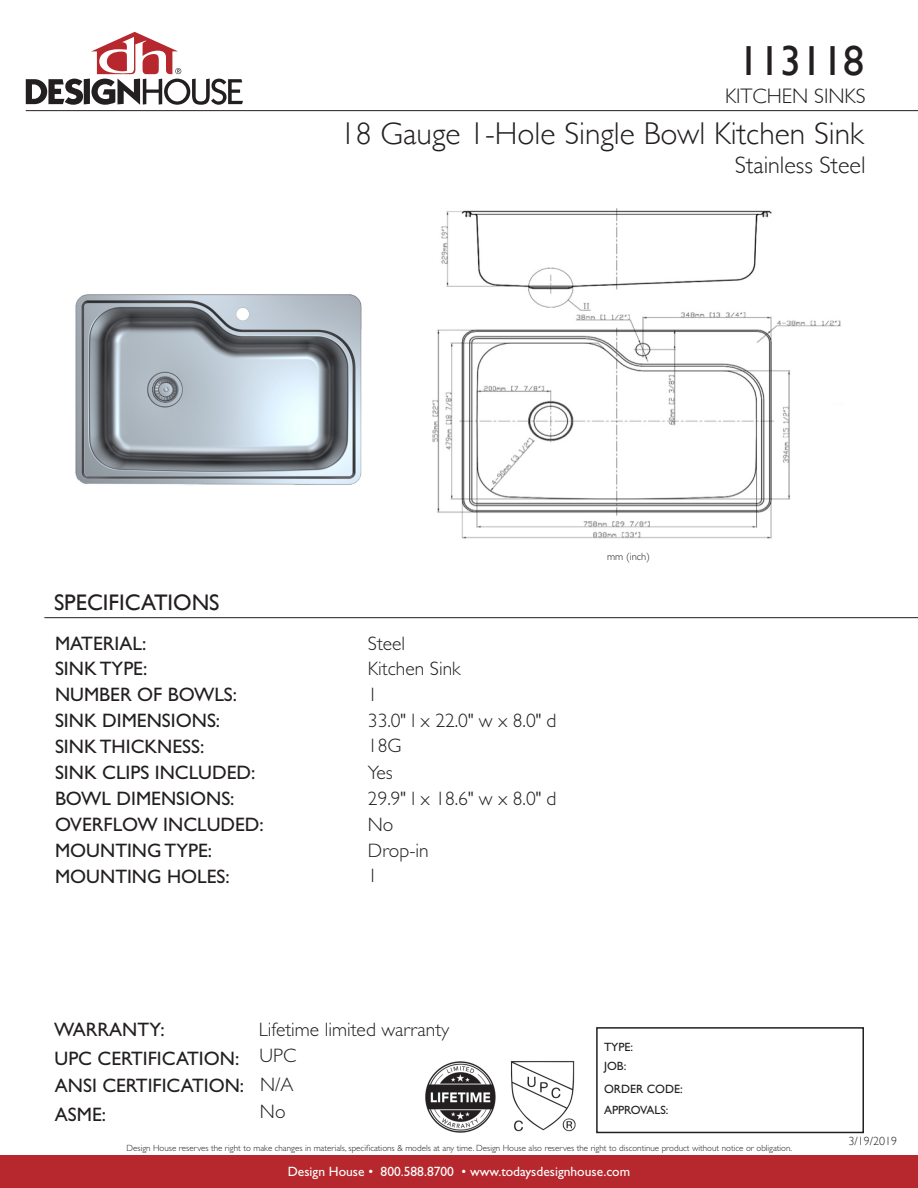
<style>
.page{position:relative;width:918px;height:1188px;background:#fff}
.page>*{position:absolute;margin:0;border:0;box-sizing:border-box;transform-origin:0 0}
.t1{font:42px "Gill Sans";color:#231f20}
.t2{font:300 31.5px "Gill Sans";color:#231f20}
.t3{font:300 24px "Gill Sans";color:#231f20}
.t4{font:22.5px "Gill Sans";color:#231f20}
.t5{font:300 21px "Gill Sans";color:#231f20}
.t6{font:19.5px "Gill Sans Std";color:#231f20}
.t7{font:300 19.5px "Gill Sans Std";color:#231f20}
.t8{font:13.5px "Gill Sans Std";color:#fff}
.t9{font:12px "Gill Sans Std";color:#231f20}
.t10{font:12px "Gill Sans";color:#231f20}
.t11{font:300 12px "Gill Sans";color:#231f20}
.t12{font:300 10.5px "Gill Sans Std";color:#231f20}
.t13{font:300 9px "Gill Sans Std";color:#231f20}
</style>
<div class="page">
<div style="left:0;top:1156px;width:918px;height:32px;background:#b6282d"></div>
<svg style="left:26px;top:32px;width:217px;height:73px"></svg>
<div style="left:596px;top:1027px;width:268px;height:106px;border:2px solid #231f20"></div>
<hr style="left:26px;top:110px;width:892px;height:1px;background:#231f20">
<hr style="left:44px;top:617px;width:874px;height:1px;background:#231f20">
<img style="left:75px;top:294px;width:287px;height:191px">
<img style="left:425px;top:1061px;width:71px;height:72px">
<img style="left:511px;top:1061px;width:65px;height:71px">
<img style="left:432px;top:208px;width:409px;height:331px">
<p class="t1" style="left:738px;top:36px;width:127px">113118</p>
<p class="t5" style="left:725px;top:79px;width:142px">KITCHEN SINKS</p>
<p class="t2" style="left:340px;top:108px;width:525px">18 Gauge 1-Hole Single Bowl Kitchen Sink</p>
<p class="t3" style="left:735px;top:147px;width:132px">Stainless Steel</p>
<p class="t4" style="left:54px;top:589px;width:167px">SPECIFICATIONS</p>
<p class="t6" style="left:55px;top:632px;width:93px">MATERIAL:</p>
<p class="t7" style="left:368px;top:632px;width:39px">Steel</p>
<p class="t6" style="left:55px;top:658px;width:94px">SINK TYPE:</p>
<p class="t7" style="left:368px;top:658px;width:94px">Kitchen Sink</p>
<p class="t6" style="left:55px;top:684px;width:184px">NUMBER OF BOWLS:</p>
<p class="t7" style="left:368px;top:684px;width:11px">1</p>
<p class="t6" style="left:55px;top:710px;width:167px">SINK DIMENSIONS:</p>
<p class="t7" style="left:368px;top:710px;width:190px">33.0" l x 22.0" w x 8.0" d</p>
<p class="t6" style="left:55px;top:762px;width:202px">SINK CLIPS INCLUDED:</p>
<p class="t7" style="left:368px;top:762px;width:26px">Yes</p>
<p class="t6" style="left:55px;top:736px;width:151px">SINK THICKNESS:</p>
<p class="t7" style="left:368px;top:734px;width:35px">18G</p>
<p class="t6" style="left:55px;top:788px;width:181px">BOWL DIMENSIONS:</p>
<p class="t7" style="left:368px;top:788px;width:190px">29.9" l x 18.6" w x 8.0" d</p>
<p class="t6" style="left:55px;top:814px;width:210px">OVERFLOW INCLUDED:</p>
<p class="t7" style="left:368px;top:814px;width:27px">No</p>
<p class="t6" style="left:55px;top:840px;width:159px">MOUNTING TYPE:</p>
<p class="t7" style="left:368px;top:840px;width:62px">Drop-in</p>
<p class="t6" style="left:55px;top:866px;width:176px">MOUNTING HOLES:</p>
<p class="t7" style="left:368px;top:865px;width:11px">1</p>
<p class="t12" style="left:607px;top:551px;width:44px">mm (inch)</p>
<p class="t6" style="left:54px;top:1019px;width:112px">WARRANTY:</p>
<p class="t6" style="left:55px;top:1047px;width:186px">UPC CERTIFICATION:</p>
<p class="t7" style="left:259px;top:1018px;width:192px">Lifetime limited warranty</p>
<p class="t7" style="left:259px;top:1045px;width:38px">UPC</p>
<p class="t6" style="left:55px;top:1074px;width:191px">ANSI CERTIFICATION:</p>
<p class="t7" style="left:260px;top:1074px;width:35px">N/A</p>
<p class="t6" style="left:55px;top:1103px;width:53px">ASME:</p>
<p class="t7" style="left:260px;top:1100px;width:27px">No</p>
<p class="t9" style="left:604px;top:1040px;width:31px">TYPE:</p>
<p class="t9" style="left:604px;top:1059px;width:24px">JOB:</p>
<p class="t10" style="left:604px;top:1082px;width:80px">ORDER CODE:</p>
<p class="t9" style="left:604px;top:1103px;width:66px">APPROVALS:</p>
<p class="t13" style="left:127px;top:1143px;width:667px">Design House reserves the right to make changes in materials, specifications &amp; models at any time. Design House also reserves the right to discontinue product without notice or obligation.</p>
<p class="t8" style="left:288px;top:1164px;width:344px">Design House • 800.588.8700 • www.todaysdesignhouse.com</p>
<p class="t11" style="left:849px;top:1132px;width:50px">3/19/2019</p>
</div>
